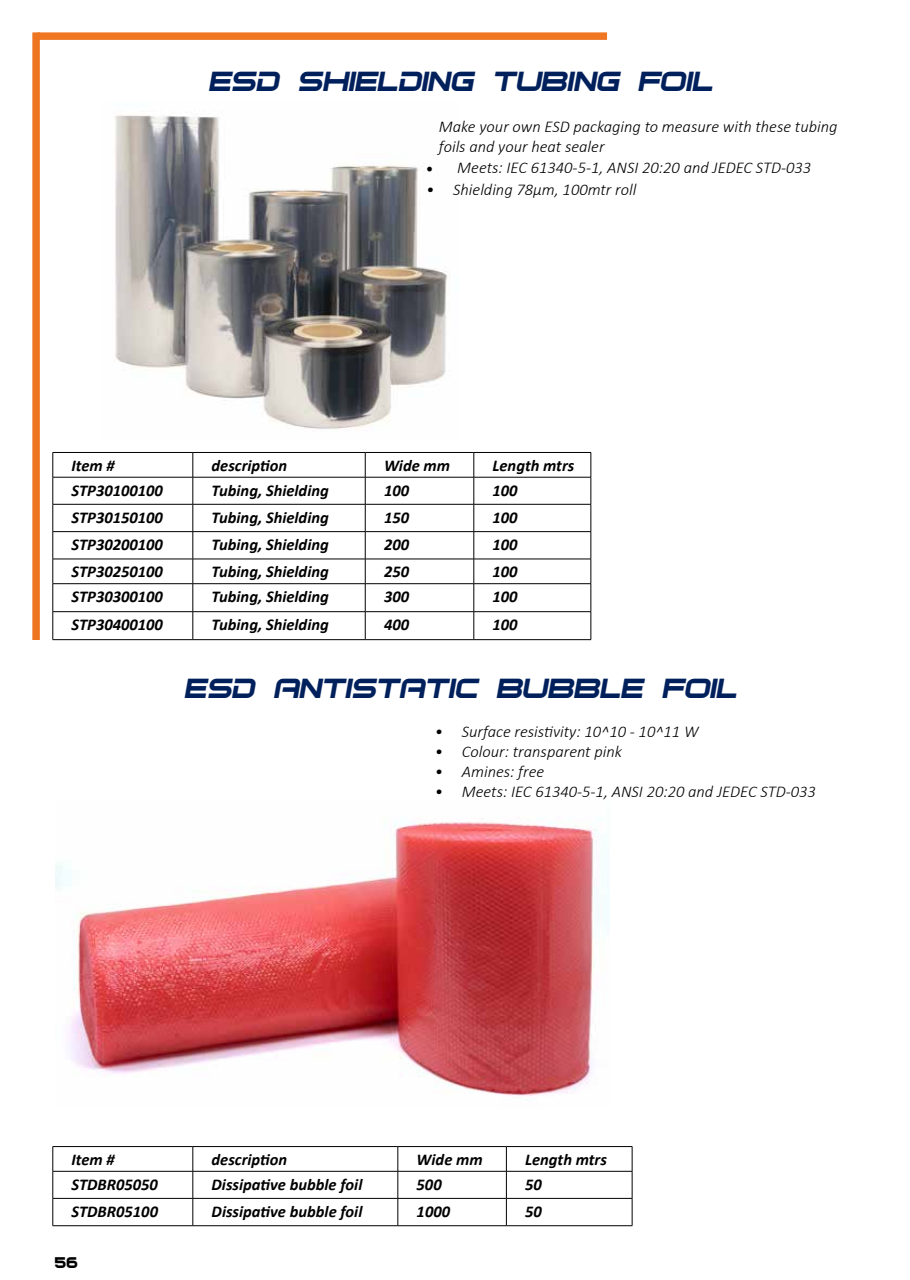
<style>
.page{position:relative;width:910px;height:1280px;background:#fff}
.page>*{position:absolute;margin:0;border:0;box-sizing:border-box;transform-origin:0 0}
.t1{font:italic 37.5px "BITSUMIS Regular";color:#00205c}
.t2{font:21px "BITSUMIS Regular";color:#000}
.t3{font:italic 700 16.5px "Calibri";color:#000}
.t4{font:italic 300 16.5px/19.8px "Calibri";color:#000}
.s1{font-family:"Minion Pro";font-weight:400;font-style:normal;font-size:18px}
</style>
<div class="page">
<div style="left:38px;top:32px;width:569px;height:8px;background:#ef7724"></div>
<div style="left:32px;top:32px;width:8px;height:608px;background:#ee7623"></div>
<img style="left:114px;top:115px;width:334px;height:316px">
<hr style="left:53px;top:452px;width:140px;height:1px;background:#000">
<hr style="left:193px;top:452px;width:172px;height:1px;background:#000">
<hr style="left:365px;top:452px;width:109px;height:1px;background:#000">
<hr style="left:474px;top:452px;width:117px;height:1px;background:#000">
<hr style="left:53px;top:477px;width:140px;height:1px;background:#000">
<hr style="left:193px;top:477px;width:172px;height:1px;background:#000">
<hr style="left:365px;top:477px;width:109px;height:1px;background:#000">
<hr style="left:474px;top:477px;width:117px;height:1px;background:#000">
<hr style="left:53px;top:504px;width:140px;height:1px;background:#000">
<hr style="left:193px;top:504px;width:172px;height:1px;background:#000">
<hr style="left:365px;top:504px;width:109px;height:1px;background:#000">
<hr style="left:474px;top:504px;width:117px;height:1px;background:#000">
<hr style="left:53px;top:531px;width:140px;height:1px;background:#000">
<hr style="left:193px;top:531px;width:172px;height:1px;background:#000">
<hr style="left:365px;top:531px;width:109px;height:1px;background:#000">
<hr style="left:474px;top:531px;width:117px;height:1px;background:#000">
<hr style="left:53px;top:559px;width:140px;height:1px;background:#000">
<hr style="left:193px;top:559px;width:172px;height:1px;background:#000">
<hr style="left:365px;top:559px;width:109px;height:1px;background:#000">
<hr style="left:474px;top:559px;width:117px;height:1px;background:#000">
<hr style="left:53px;top:583px;width:140px;height:1px;background:#000">
<hr style="left:193px;top:583px;width:172px;height:1px;background:#000">
<hr style="left:365px;top:583px;width:109px;height:1px;background:#000">
<hr style="left:474px;top:583px;width:117px;height:1px;background:#000">
<hr style="left:53px;top:611px;width:140px;height:1px;background:#000">
<svg style="left:53px;top:453px;width:1px;height:186px"></svg>
<hr style="left:193px;top:611px;width:172px;height:1px;background:#000">
<svg style="left:193px;top:453px;width:1px;height:186px"></svg>
<hr style="left:365px;top:611px;width:109px;height:1px;background:#000">
<svg style="left:365px;top:453px;width:1px;height:186px"></svg>
<hr style="left:474px;top:611px;width:117px;height:1px;background:#000">
<svg style="left:474px;top:453px;width:1px;height:186px"></svg>
<svg style="left:591px;top:453px;width:1px;height:186px"></svg>
<hr style="left:53px;top:639px;width:140px;height:1px;background:#000">
<hr style="left:193px;top:639px;width:172px;height:1px;background:#000">
<hr style="left:365px;top:639px;width:109px;height:1px;background:#000">
<hr style="left:474px;top:639px;width:117px;height:1px;background:#000">
<img style="left:55px;top:818px;width:554px;height:282px">
<hr style="left:53px;top:1146px;width:140px;height:1px;background:#000">
<hr style="left:193px;top:1146px;width:205px;height:1px;background:#000">
<hr style="left:398px;top:1146px;width:108px;height:1px;background:#000">
<hr style="left:506px;top:1146px;width:126px;height:1px;background:#000">
<hr style="left:53px;top:1171px;width:140px;height:1px;background:#000">
<hr style="left:193px;top:1171px;width:205px;height:1px;background:#000">
<hr style="left:398px;top:1171px;width:108px;height:1px;background:#000">
<hr style="left:506px;top:1171px;width:126px;height:1px;background:#000">
<hr style="left:53px;top:1198px;width:140px;height:1px;background:#000">
<svg style="left:53px;top:1147px;width:1px;height:78px"></svg>
<hr style="left:193px;top:1198px;width:205px;height:1px;background:#000">
<svg style="left:193px;top:1147px;width:1px;height:78px"></svg>
<hr style="left:398px;top:1198px;width:108px;height:1px;background:#000">
<svg style="left:398px;top:1147px;width:1px;height:78px"></svg>
<hr style="left:506px;top:1198px;width:126px;height:1px;background:#000">
<svg style="left:506px;top:1147px;width:1px;height:78px"></svg>
<svg style="left:632px;top:1147px;width:1px;height:78px"></svg>
<hr style="left:53px;top:1225px;width:140px;height:1px;background:#000">
<hr style="left:193px;top:1225px;width:205px;height:1px;background:#000">
<hr style="left:398px;top:1225px;width:108px;height:1px;background:#000">
<hr style="left:506px;top:1225px;width:126px;height:1px;background:#000">
<h1 class="t1" style="left:209px;top:59px;width:513px">ESD Shielding Tubing Foil</h1>
<p class="t4" style="left:439px;top:116px;width:400px">Make your own ESD packaging to measure with these tubing foils and your heat sealer</p>
<p class="t4" style="left:426px;top:158px;width:387px"><span class="s1">•</span> Meets: IEC 61340-5-1, ANSI 20:20 and JEDEC STD-033</p>
<p class="t4" style="left:426px;top:179px;width:212px">• Shielding 78µm, 100mtr roll</p>
<p class="t3" style="left:72px;top:454px;width:45px">Item #</p>
<p class="t3" style="left:212px;top:454px;width:77px">description</p>
<p class="t3" style="left:384px;top:454px;width:68px">Wide mm</p>
<p class="t3" style="left:493px;top:454px;width:83px">Length mtrs</p>
<p class="t3" style="left:72px;top:478px;width:93px">STP30100100</p>
<p class="t3" style="left:212px;top:478px;width:119px">Tubing, Shielding</p>
<p class="t3" style="left:384px;top:478px;width:27px">100</p>
<p class="t3" style="left:493px;top:478px;width:27px">100</p>
<p class="t3" style="left:72px;top:505px;width:93px">STP30150100</p>
<p class="t3" style="left:212px;top:505px;width:119px">Tubing, Shielding</p>
<p class="t3" style="left:384px;top:505px;width:27px">150</p>
<p class="t3" style="left:493px;top:505px;width:27px">100</p>
<p class="t3" style="left:72px;top:533px;width:93px">STP30200100</p>
<p class="t3" style="left:212px;top:533px;width:119px">Tubing, Shielding</p>
<p class="t3" style="left:384px;top:533px;width:27px">200</p>
<p class="t3" style="left:493px;top:533px;width:27px">100</p>
<p class="t3" style="left:72px;top:560px;width:93px">STP30250100</p>
<p class="t3" style="left:212px;top:560px;width:119px">Tubing, Shielding</p>
<p class="t3" style="left:384px;top:560px;width:27px">250</p>
<p class="t3" style="left:493px;top:560px;width:27px">100</p>
<p class="t3" style="left:72px;top:585px;width:93px">STP30300100</p>
<p class="t3" style="left:212px;top:585px;width:119px">Tubing, Shielding</p>
<p class="t3" style="left:384px;top:585px;width:27px">300</p>
<p class="t3" style="left:493px;top:585px;width:27px">100</p>
<p class="t3" style="left:72px;top:613px;width:93px">STP30400100</p>
<p class="t3" style="left:212px;top:613px;width:119px">Tubing, Shielding</p>
<p class="t3" style="left:384px;top:613px;width:27px">400</p>
<p class="t3" style="left:493px;top:613px;width:27px">100</p>
<h1 class="t1" style="left:185px;top:666px;width:561px">ESD Antistatic Bubble FoiL</h1>
<p class="t4" style="left:435px;top:722px;width:265px">• Surface resistivity: 10^10 - 10^11 W</p>
<p class="t4" style="left:435px;top:741px;width:189px">• Colour: transparent pink</p>
<p class="t4" style="left:435px;top:761px;width:111px">• Amines: free</p>
<p class="t4" style="left:435px;top:781px;width:382px">• Meets: IEC 61340-5-1, ANSI 20:20 and JEDEC STD-033</p>
<p class="t3" style="left:72px;top:1148px;width:45px">Item #</p>
<p class="t3" style="left:212px;top:1148px;width:77px">description</p>
<p class="t3" style="left:417px;top:1148px;width:68px">Wide mm</p>
<p class="t3" style="left:525px;top:1148px;width:83px">Length mtrs</p>
<p class="t3" style="left:72px;top:1172px;width:88px">STDBR05050</p>
<p class="t3" style="left:212px;top:1172px;width:152px">Dissipative bubble foil</p>
<p class="t3" style="left:417px;top:1172px;width:27px">500</p>
<p class="t3" style="left:525px;top:1172px;width:18px">50</p>
<p class="t3" style="left:72px;top:1199px;width:88px">STDBR05100</p>
<p class="t3" style="left:212px;top:1199px;width:152px">Dissipative bubble foil</p>
<p class="t3" style="left:417px;top:1199px;width:35px">1000</p>
<p class="t3" style="left:525px;top:1199px;width:18px">50</p>
<p class="t2" style="left:55px;top:1250px;width:25px">56</p>
</div>
